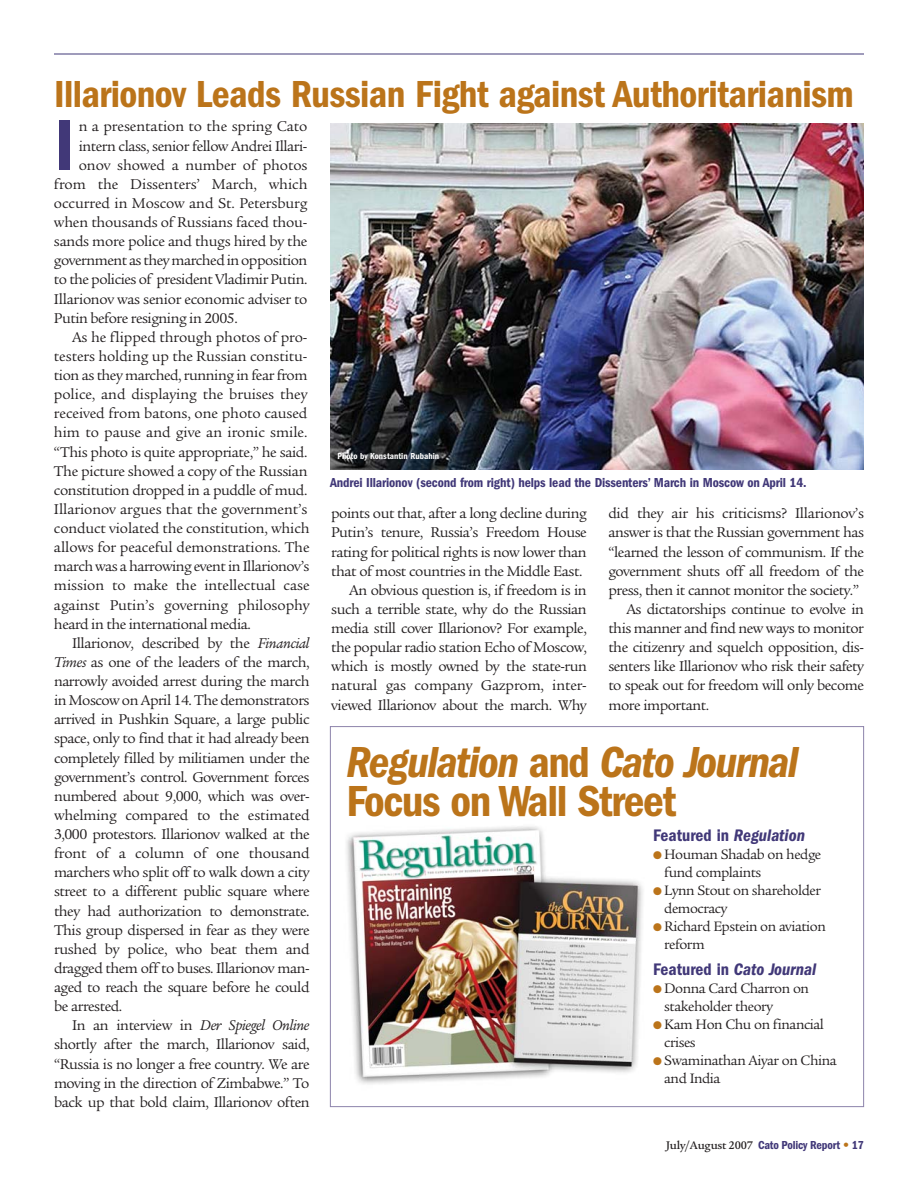
<style>
.page{position:relative;width:918px;height:1188px;background:#fff}
.page>*{position:absolute;margin:0;border:0;box-sizing:border-box;transform-origin:0 0}
.t1{font:600 condensed 73.65px "Franklin Gothic";color:#413878}
.t2{font:italic 600 condensed 45px/39px "Franklin Gothic";letter-spacing:-.03em;color:#bb741a}
.t3{font:600 condensed 39px "Franklin Gothic";letter-spacing:-.015em;color:#bb741a}
.t4{font:italic 600 condensed 17.25px "Franklin Gothic";color:#413878}
.t5{font:600 condensed 17.25px "Franklin Gothic";color:#413878}
.t6{font:15.3px/19px "Legacy Serif";letter-spacing:-.03em;color:#231f20;text-align:right}
.t7{font:15.3px "Legacy Serif";letter-spacing:-.005em;color:#231f20}
.t8{font:15.3px "Legacy Serif";letter-spacing:-.01em;color:#231f20}
.t9{font:italic 15.3px "Legacy Serif";letter-spacing:-.025em;color:#231f20}
.t10{font:14.85px "Legacy Serif";letter-spacing:-.03em;color:#231f20}
.t11{font:600 condensed 13.5px "Franklin Gothic";letter-spacing:-.01em;color:#413878}
.t12{font:600 condensed 12px "Franklin Gothic";letter-spacing:-.015em;color:#413878}
.t13{font:600 condensed 9px "Franklin Gothic";letter-spacing:.005em;color:#fff}
.s1{font-style:italic}
.s2{font-style:normal}
.s3{color:#bb741a}
.s4{color:#fff}
.s5{font-family:"Legacy Serif";font-weight:500;font-stretch:normal;color:#231f20}
.s6{font-weight:400;color:#bb741a}
</style>
<div class="page">
<img style="left:346px;top:826px;width:297px;height:258px">
<img style="left:330px;top:123px;width:534px;height:347px">
<hr style="left:54px;top:54px;width:810px;height:1px;background:#413878">
<p class="t3" style="left:54px;top:81px;width:801px">Illarionov Leads Russian Fight against Authoritarianism</p>
<p class="t1" style="left:54px;top:121px;width:22px">I</p>
<p class="t7" style="left:79px;top:121px;width:230px">n a presentation to the spring Cato</p>
<p class="t6" style="left:79px;top:138px;width:230px">intern class, senior fellow Andrei Illari-</p>
<p class="t7" style="left:79px;top:159px;width:230px">onov showed a number of photos</p>
<p class="t7" style="left:54px;top:178px;width:255px">from the Dissenters’ March, which</p>
<p class="t7" style="left:54px;top:197px;width:255px">occurred in Moscow and St. Petersburg</p>
<p class="t8" style="left:54px;top:216px;width:255px">when thousands of Russians faced thou-</p>
<p class="t6" style="left:54px;top:233px;width:255px">sands more police and thugs hired by the</p>
<p class="t6" style="left:54px;top:252px;width:255px">government as they marched in opposition</p>
<p class="t6" style="left:54px;top:272px;width:255px">to the policies of president Vladimir Putin.</p>
<p class="t6" style="left:54px;top:291px;width:255px">Illarionov was senior economic adviser to</p>
<p class="t6" style="left:54px;top:310px;width:185px">Putin before resigning in 2005.</p>
<p class="t7" style="left:72px;top:331px;width:237px">As he flipped through photos of pro-</p>
<p class="t7" style="left:54px;top:350px;width:255px">testers holding up the Russian constitu-</p>
<p class="t6" style="left:54px;top:367px;width:255px">tion as they marched, running in fear from</p>
<p class="t7" style="left:54px;top:388px;width:255px">police, and displaying the bruises they</p>
<p class="t7" style="left:54px;top:407px;width:255px">received from batons, one photo caused</p>
<p class="t7" style="left:54px;top:427px;width:255px">him to pause and give an ironic smile.</p>
<p class="t6" style="left:54px;top:444px;width:255px">“This photo is quite appropriate,” he said.</p>
<p class="t6" style="left:54px;top:463px;width:255px">The picture showed a copy of the Russian</p>
<p class="t6" style="left:54px;top:482px;width:255px">constitution dropped in a puddle of mud.</p>
<p class="t7" style="left:54px;top:503px;width:255px">Illarionov argues that the government’s</p>
<p class="t8" style="left:54px;top:522px;width:257px">conduct violated the constitution, which</p>
<p class="t7" style="left:54px;top:541px;width:257px">allows for peaceful demonstrations. The</p>
<p class="t6" style="left:54px;top:558px;width:257px">march was a harrowing event in Illarionov’s</p>
<p class="t7" style="left:54px;top:580px;width:257px">mission to make the intellectual case</p>
<p class="t7" style="left:54px;top:599px;width:257px">against Putin’s governing philosophy</p>
<p class="t6" style="left:54px;top:616px;width:198px">heard in the international media.</p>
<p class="t6" style="left:72px;top:635px;width:239px">Illarionov, described by the <span class="s1">Financial</span></p>
<p class="t6" style="left:54px;top:654px;width:257px"><span class="s1">Times</span> as one of the leaders of the march,</p>
<p class="t6" style="left:54px;top:673px;width:257px">narrowly avoided arrest during the march</p>
<p class="t6" style="left:54px;top:692px;width:257px">in Moscow on April 14. The demonstrators</p>
<p class="t6" style="left:54px;top:711px;width:257px">arrived in Pushkin Square, a large public</p>
<p class="t6" style="left:54px;top:731px;width:257px">space, only to find that it had already been</p>
<p class="t6" style="left:54px;top:750px;width:257px">completely filled by militiamen under the</p>
<p class="t6" style="left:54px;top:769px;width:257px">government’s control. Government forces</p>
<p class="t6" style="left:54px;top:788px;width:257px">numbered about 9,000, which was over-</p>
<p class="t8" style="left:54px;top:809px;width:257px">whelming compared to the estimated</p>
<p class="t6" style="left:54px;top:826px;width:257px">3,000 protestors. Illarionov walked at the</p>
<p class="t8" style="left:54px;top:847px;width:257px">front of a column of one thousand</p>
<p class="t6" style="left:54px;top:864px;width:257px">marchers who split off to walk down a city</p>
<p class="t6" style="left:54px;top:884px;width:257px">street to a different public square where</p>
<p class="t6" style="left:54px;top:903px;width:257px">they had authorization to demonstrate.</p>
<p class="t6" style="left:54px;top:922px;width:257px">This group dispersed in fear as they were</p>
<p class="t6" style="left:54px;top:941px;width:257px">rushed by police, who beat them and</p>
<p class="t6" style="left:54px;top:960px;width:257px">dragged them off to buses. Illarionov man-</p>
<p class="t6" style="left:54px;top:979px;width:257px">aged to reach the square before he could</p>
<p class="t6" style="left:54px;top:998px;width:70px">be arrested.</p>
<p class="t9" style="left:72px;top:1019px;width:239px"><span class="s2">In an interview in</span> Der Spiegel Online</p>
<p class="t6" style="left:54px;top:1037px;width:257px">shortly after the march, Illarionov said,</p>
<p class="t6" style="left:54px;top:1056px;width:257px">“Russia is no longer a free country. We are</p>
<p class="t6" style="left:54px;top:1075px;width:257px">moving in the direction of Zimbabwe.” To</p>
<p class="t6" style="left:54px;top:1094px;width:257px">back up that bold claim, Illarionov often</p>
<p class="t13" style="left:338px;top:453px;width:103px">Photo by Konstantin Rubahin</p>
<p class="t11" style="left:330px;top:478px;width:478px">Andrei Illarionov (second from right) helps lead the Dissenters’ March in Moscow on April 14.</p>
<p class="t6" style="left:331px;top:505px;width:257px">points out that, after a long decline during Putin’s tenure, Russia’s Freedom House rating for political rights is now lower than that of most countries in the Middle East.<br>An obvious question is, if freedom is in such a terrible state, why do the Russian media still cover Illarionov? For example, the popular radio station Echo of Moscow, which is mostly owned by the state-run natural gas company Gazprom, inter&shy;viewed Illarionov about the march. Why</p>
<p class="t6" style="left:608px;top:505px;width:257px">did they air his criticisms? Illarionov’s</p>
<p class="t6" style="left:608px;top:525px;width:257px">answer is that the Russian government has</p>
<p class="t6" style="left:608px;top:544px;width:257px">“learned the lesson of communism. If the</p>
<p class="t6" style="left:608px;top:563px;width:257px">government shuts off all freedom of the</p>
<p class="t6" style="left:608px;top:582px;width:252px">press, then it cannot monitor the society.”</p>
<p class="t6" style="left:626px;top:601px;width:239px">As dictatorships continue to evolve in</p>
<p class="t6" style="left:608px;top:620px;width:257px">this manner and find new ways to monitor</p>
<p class="t6" style="left:608px;top:639px;width:257px">the citizenry and squelch opposition, dis-</p>
<p class="t6" style="left:608px;top:658px;width:257px">senters like Illarionov who risk their safety</p>
<p class="t6" style="left:608px;top:678px;width:257px">to speak out for freedom will only become</p>
<p class="t6" style="left:608px;top:697px;width:102px">more important.</p>
<p class="t2" style="left:346px;top:746px;width:454px">Regulation <span class="s2">and</span> Cato Journal<br><span class="s2">Focus on Wall Street</span></p>
<p class="t5" style="left:653px;top:830px;width:153px">Featured in <span class="s1">Regulation</span></p>
<p class="t10" style="left:653px;top:848px;width:170px"><span class="s3">●</span> Houman Shadab on hedge</p>
<p class="t10" style="left:653px;top:866px;width:110px"><span class="s4">●</span> fund complaints</p>
<p class="t10" style="left:653px;top:884px;width:169px"><span class="s3">●</span> Lynn Stout on shareholder</p>
<p class="t10" style="left:653px;top:902px;width:76px"><span class="s4">●</span> democracy</p>
<p class="t10" style="left:653px;top:920px;width:174px"><span class="s3">●</span> Richard Epstein on aviation</p>
<p class="t10" style="left:653px;top:938px;width:53px"><span class="s4">●</span> reform</p>
<p class="t4" style="left:653px;top:963px;width:164px"><span class="s2">Featured in</span> Cato Journal</p>
<p class="t10" style="left:653px;top:982px;width:157px"><span class="s3">●</span> Donna Card Charron on</p>
<p class="t10" style="left:653px;top:1000px;width:121px"><span class="s4">●</span> stakeholder theory</p>
<p class="t10" style="left:653px;top:1018px;width:184px"><span class="s3">●</span> Kam Hon Chu on financial <span class="s4">●</span></p>
<p class="t10" style="left:653px;top:1036px;width:44px"><span class="s4">●</span> crises</p>
<p class="t10" style="left:653px;top:1054px;width:185px"><span class="s3">●</span> Swaminathan Aiyar on China</p>
<p class="t10" style="left:653px;top:1072px;width:69px"><span class="s4">●</span> and India</p>
<p class="t12" style="left:666px;top:1141px;width:199px"><span class="s5">July/August 2007</span> Cato Policy Report <span class="s6">•</span> 17</p>
</div>
